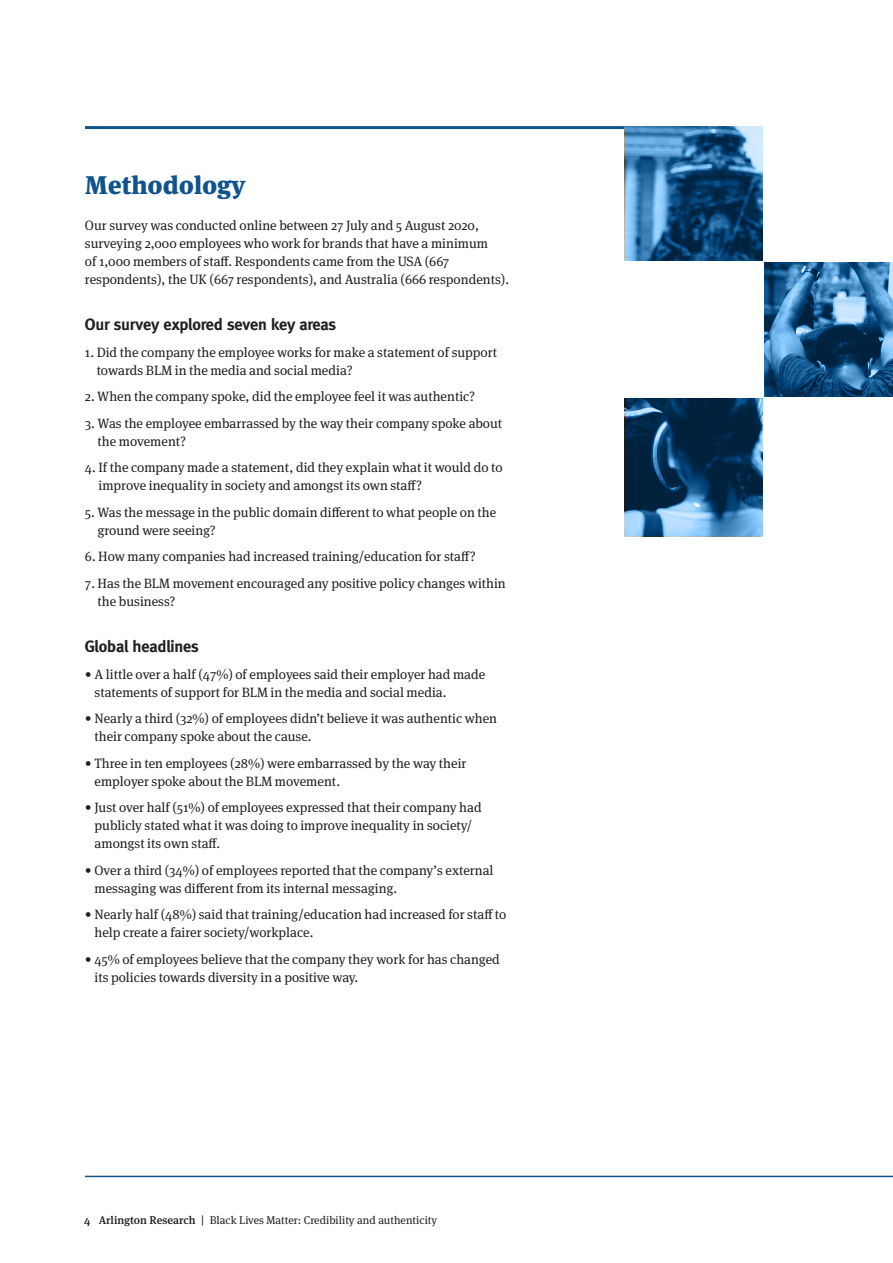
<style>
.page{position:relative;width:893px;height:1263px;background:#fff}
.page>*{position:absolute;margin:0;border:0;box-sizing:border-box;transform-origin:0 0}
.A_heading_meta_serif{font:900 25.5px "Meta Serif Pro";color:#10548c}
.B_heading_meta{font:700 16.5px "Meta";letter-spacing:-.015em;color:#231f20}
._03_Body_Text{font:13.5px/18px "Meta Serif Pro";color:#231f20}
.t1{font:11.25px "Meta Serif Pro";color:#231f20}
.s1{font-weight:500}
</style>
<div class="page">
<hr style="left:85px;top:126px;width:808px;height:3px;background:#10548c">
<hr style="left:85px;top:1176px;width:808px;height:1px;background:#10548c">
<img style="left:625px;top:126px;width:268px;height:410px">
<div style="left:764px;top:103px;width:129px;height:158px;background:#fff"></div>
<div style="left:617px;top:261px;width:147px;height:137px;background:#fff"></div>
<div style="left:764px;top:398px;width:129px;height:153px;background:#fff"></div>
<p class="A_heading_meta_serif" style="left:85px;top:164px;width:162px">Methodology</p>
<p class="_03_Body_Text" style="left:85px;top:215px;width:426px">Our survey was conducted online between 27 July and 5 August 2020, surveying 2,000 employees who work for brands that have a minimum<br>of 1,000 members of staff. Respondents came from the USA (667 respondents), the UK (667 respondents), and Australia (666 respondents).</p>
<p class="B_heading_meta" style="left:85px;top:315px;width:253px">Our survey explored seven key areas</p>
<p class="_03_Body_Text" style="left:97px;top:342px;width:402px;text-indent:-12px">1. Did the company the employee works for make a statement of support towards BLM in the media and social media?</p>
<p class="_03_Body_Text" style="left:85px;top:387px;width:392px">2. When the company spoke, did the employee feel it was authentic?</p>
<p class="_03_Body_Text" style="left:98px;top:413px;width:406px;text-indent:-13px">3. Was the employee embarrassed by the way their company spoke about the movement?</p>
<p class="_03_Body_Text" style="left:99px;top:458px;width:406px;text-indent:-14px">4. If the company made a statement, did they explain what it would do to improve inequality in society and amongst its own staff?</p>
<p class="_03_Body_Text" style="left:97px;top:502px;width:400px;text-indent:-12px">5. Was the message in the public domain different to what people on the ground were seeing?</p>
<p class="_03_Body_Text" style="left:85px;top:547px;width:392px">6. How many companies had increased training/education for staff?</p>
<p class="_03_Body_Text" style="left:98px;top:573px;width:410px;text-indent:-13px">7. Has the BLM movement encouraged any positive policy changes within the business?</p>
<p class="B_heading_meta" style="left:85px;top:637px;width:115px">Global headlines</p>
<p class="_03_Body_Text" style="left:95px;top:664px;width:392px;text-indent:-10px">• A little over a half (47%) of employees said their employer had made statements of support for BLM in the media and social media.</p>
<p class="_03_Body_Text" style="left:95px;top:709px;width:404px;text-indent:-10px">• Nearly a third (32%) of employees didn’t believe it was authentic when their company spoke about the cause.</p>
<p class="_03_Body_Text" style="left:95px;top:753px;width:373px;text-indent:-10px">• Three in ten employees (28%) were embarrassed by the way their employer spoke about the BLM movement.</p>
<p class="_03_Body_Text" style="left:95px;top:798px;width:389px;text-indent:-10px">• Just over half (51%) of employees expressed that their company had publicly stated what it was doing to improve inequality in society/ amongst its own staff.</p>
<p class="_03_Body_Text" style="left:95px;top:860px;width:400px;text-indent:-10px">• Over a third (34%) of employees reported that the company’s external messaging was different from its internal messaging.</p>
<p class="_03_Body_Text" style="left:95px;top:905px;width:413px;text-indent:-10px">• Nearly half (48%) said that training/education had increased for staff to help create a fairer society/workplace.</p>
<p class="_03_Body_Text" style="left:95px;top:949px;width:407px;text-indent:-10px">• 45% of employees believe that the company they work for has changed its policies towards diversity in a positive way.</p>
<p class="t1" style="left:84px;top:1212px;width:355px"><span class="s1">4 Arlington Research |</span> Black Lives Matter: Credibility and authenticity</p>
</div>
